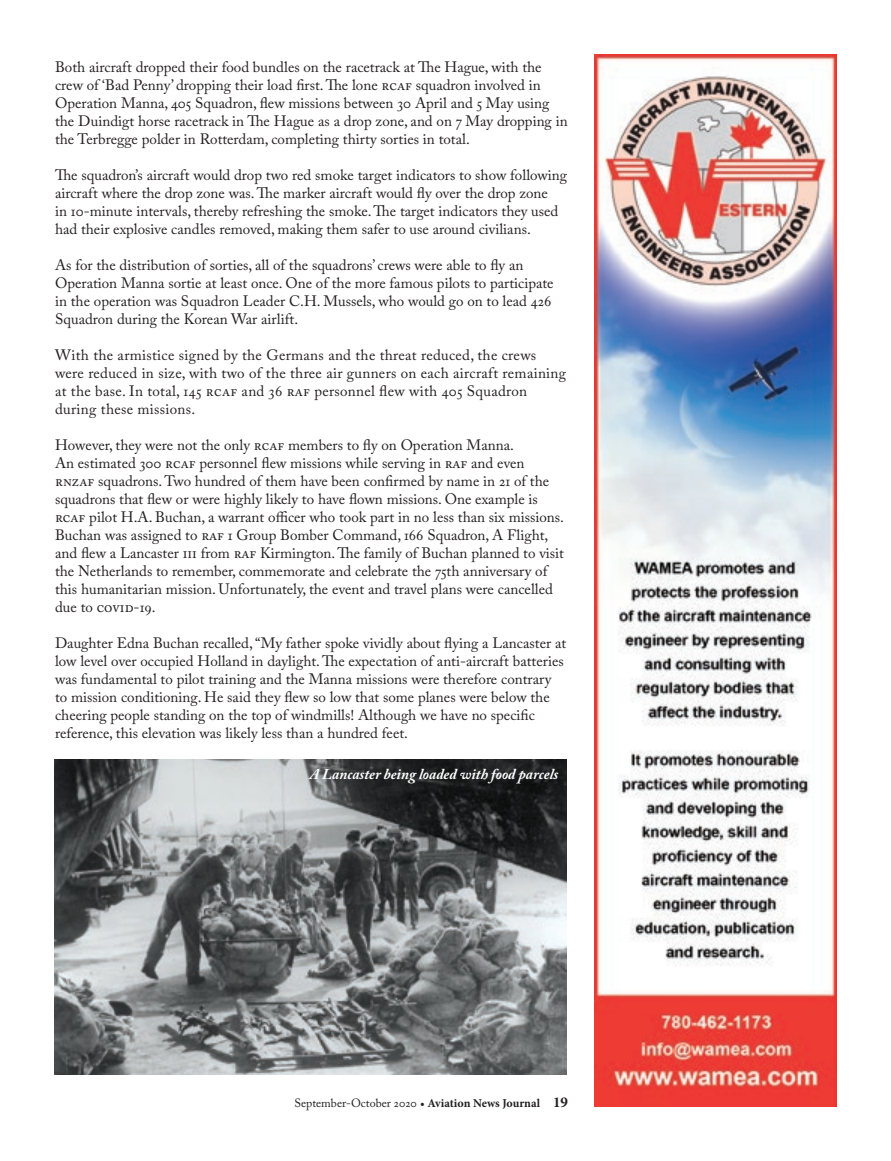
<style>
.page{position:relative;width:891px;height:1161px;background:#fff}
.page>*{position:absolute;margin:0;border:0;box-sizing:border-box;transform-origin:0 0}
.Body_Grid{font:15px/18px "Adobe Caslon Pro";color:#231f20}
.Body_Grid-2{font:15px/18px "Adobe Caslon Pro";letter-spacing:.02em;color:#231f20}
.t1{font:italic 700 15px "Adobe Caslon Pro";color:#fff}
.t2{font:12px "Adobe Caslon Pro";color:#231f20}
.s1{font-family:"Minion Pro"}
.s2{font-family:"Minion Pro";font-weight:700}
.s3{font-family:"Minion Pro";font-weight:700;font-size:15px}
</style>
<div class="page">
<img style="left:594px;top:54px;width:243px;height:1053px">
<img style="left:54px;top:760px;width:513px;height:314px">
<p class="Body_Grid" style="left:55px;top:58px;width:514px">Both aircraft dropped their food bundles on the racetrack at The Hague, with the crew of ‘Bad Penny’ dropping their load first. The lone rcaf squadron involved in Operation Manna, 405 Squadron, flew missions between 30 April and 5 May using the Duindigt horse racetrack in The Hague as a drop zone, and on 7 May dropping in the Terbregge polder in Rotterdam, completing thirty sorties in total.</p>
<p class="Body_Grid" style="left:55px;top:166px;width:514px">The squadron’s aircraft would drop two red smoke target indicators to show following aircraft where the drop zone was. The marker aircraft would fly over the drop zone<br>in 10-minute intervals, thereby refreshing the smoke. The target indicators they used had their explosive candles removed, making them safer to use around civilians.</p>
<p class="Body_Grid" style="left:55px;top:256px;width:500px">As for the distribution of sorties, all of the squadrons’ crews were able to fly an Operation Manna sortie at least once. One of the more famous pilots to participate in the operation was Squadron Leader C.H. Mussels, who would go on to lead 426<br>Squadron during the Korean War airlift.</p>
<p class="Body_Grid-2" style="left:55px;top:346px;width:513px">With the armistice signed by the Germans and the threat reduced, the crews were reduced in size, with two of the three air gunners on each aircraft remaining at the base. In total, 145 rcaf and 36 raf personnel flew with 405 Squadron during these missions.</p>
<p class="Body_Grid" style="left:55px;top:436px;width:510px">However, they were not the only rcaf members to fly on Operation Manna.<br>An estimated 300 rcaf personnel flew missions while serving in raf and even rnzaf squadrons. Two hundred of them have been confirmed by name in 21 of the squadrons that flew or were highly likely to have flown missions. One example is rcaf pilot H.A. Buchan, a warrant officer who took part in no less than six missions.<br>Buchan was assigned to raf 1 Group Bomber Command, 166 Squadron, A Flight, and flew a Lancaster iii from raf Kirmington. The family of Buchan planned to visit the Netherlands to remember, commemorate and celebrate the 75th anniversary of this humanitarian mission. Unfortunately, the event and travel plans were cancelled due to covid-19.</p>
<p class="Body_Grid" style="left:55px;top:634px;width:513px">Daughter Edna Buchan recalled, “My father spoke vividly about flying a Lancaster at low level over occupied Holland in daylight. The expectation of anti-aircraft batteries was fundamental to pilot training and the Manna missions were therefore contrary to mission conditioning. He said they flew so low that some planes were below the cheering people standing on the top of windmills! Although we have no specific reference, this elevation was likely less than a hundred feet.</p>
<p class="t1" style="left:309px;top:765px;width:251px">A Lancaster being loaded with food parcels</p>
<p class="t2" style="left:294px;top:1096px;width:275px">September-October 2020 <span class="s1">•</span> <span class="s2">Aviation News Journal</span> <span class="s3">19</span></p>
</div>
